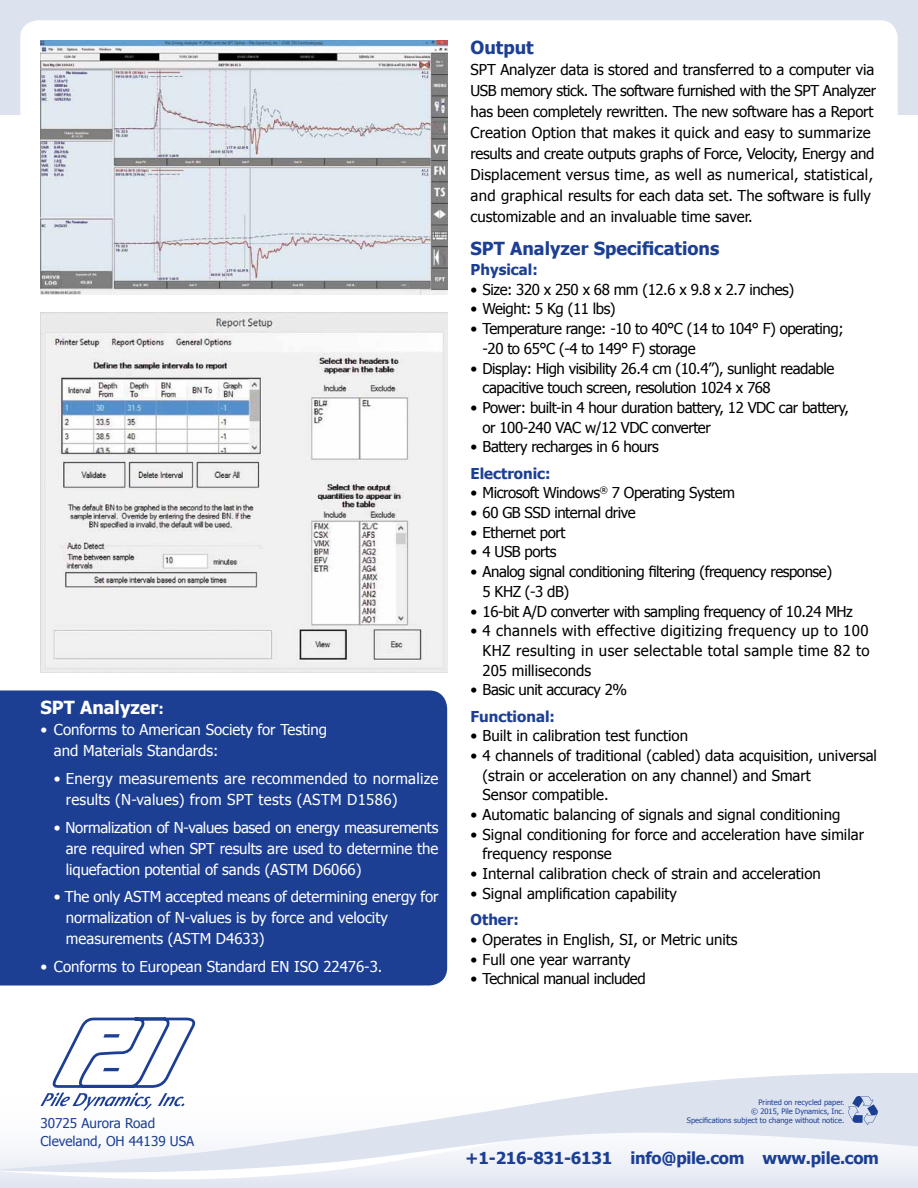
<style>
.page{position:relative;width:918px;height:1188px;background:#fff}
.page>*{position:absolute;margin:0;border:0;box-sizing:border-box;transform-origin:0 0}
.t1{font:700 18px "Tahoma";color:#1c3f94}
.t2{font:700 18px "Tahoma";color:#fff}
.t3{font:700 16.5px "Tahoma";letter-spacing:-.015em;color:#1c3f94}
.t4{font:15px/21px "Tahoma";letter-spacing:-.01em;color:#000}
.t5{font:15px/19.6px "Tahoma";letter-spacing:-.03em;color:#000}
.t6{font:15px/21px "Tahoma";color:#fff}
.t7{font:700 15px "Tahoma";color:#1c3f94}
.t8{font:13.5px/18px "Tahoma";color:#1c3f94}
.t9{font:7.5px/9px "Tahoma";color:#1c3f94;text-align:right}
.s1{font-size:15px}
</style>
<div class="page">
<div style="left:0;top:690px;width:447px;height:296px;background:#1c3f94"></div>
<div style="left:0;top:0;width:918px;height:115px;background:#dde2ef"></div>
<div style="left:20px;top:20px;width:878px;height:199px;background:#fff;border-radius:18px"></div>
<hr style="left:0;top:1184px;width:918px;height:4px;background:#dfe4f0">
<svg style="left:0;top:1175px;width:918px;height:9px;fill:#e5e9f3"></svg>
<svg style="left:0;top:1073px;width:918px;height:102px"></svg>
<img style="left:848px;top:1097px;width:30px;height:28px">
<svg style="left:41px;top:1018px;width:154px;height:93px"></svg>
<img style="left:40px;top:40px;width:407px;height:254px">
<img style="left:40px;top:313px;width:407px;height:359px">
<p class="t2" style="left:40px;top:696px;width:125px">SPT Analyzer<span class="s1">:</span></p>
<p class="t6" style="left:54px;top:719px;width:275px;text-indent:-14px">• Conforms to American Society for Testing and Materials Standards:</p>
<p class="t6" style="left:66px;top:767px;width:374px;text-indent:-12px">• Energy measurements are recommended to normalize results (N-values) from SPT tests (ASTM D1586)</p>
<p class="t6" style="left:66px;top:816px;width:374px;text-align:justify;text-indent:-12px">• Normalization of N-values based on energy measurements are required when SPT results are used to determine the liquefaction potential of sands (ASTM D6066)</p>
<p class="t6" style="left:66px;top:886px;width:374px;text-indent:-12px">• The only ASTM accepted means of determining energy for normalization of N-values is by force and velocity measurements (ASTM D4633)</p>
<p class="t6" style="left:40px;top:956px;width:343px">• Conforms to European Standard EN ISO 22476-3.</p>
<p class="t1" style="left:471px;top:36px;width:65px">Output</p>
<p class="t4" style="left:471px;top:59px;width:407px">SPT Analyzer data is stored and transferred to a computer via USB memory stick. The software furnished with the SPT Analyzer has been completely rewritten. The new software has a Report Creation Option that makes it quick and easy to summarize results and create outputs graphs of Force, Velocity, Energy and Displacement versus time, as well as numerical, statistical, and graphical results for each data set. The software is fully customizable and an invaluable time saver.</p>
<p class="t1" style="left:471px;top:237px;width:250px">SPT Analyzer Specifications</p>
<p class="t7" style="left:471px;top:260px;width:69px">Physical:</p>
<p class="t5" style="left:471px;top:279px;width:325px">• Size: 320 x 250 x 68 mm (12.6 x 9.8 x 2.7 inches)</p>
<p class="t5" style="left:471px;top:299px;width:147px">• Weight: 5 Kg (11 lbs)</p>
<p class="t5" style="left:483px;top:318px;width:363px;text-indent:-12px">• Temperature range: -10 to 40°C (14 to 104° F) operating; -20 to 65°C (-4 to 149° F) storage</p>
<p class="t5" style="left:483px;top:358px;width:353px;text-indent:-12px">• Display: High visibility 26.4 cm (10.4”), sunlight readable capacitive touch screen, resolution 1024 x 768</p>
<p class="t5" style="left:483px;top:397px;width:368px;text-indent:-12px">• Power: built-in 4 hour duration battery, 12 VDC car battery, or 100-240 VAC w/12 VDC converter</p>
<p class="t5" style="left:471px;top:436px;width:190px">• Battery recharges in 6 hours</p>
<p class="t7" style="left:471px;top:464px;width:82px">Electronic:</p>
<p class="t5" style="left:471px;top:483px;width:266px">• Microsoft Windows<sup>®</sup> 7 Operating System</p>
<p class="t5" style="left:471px;top:502px;width:167px">• 60 GB SSD internal drive</p>
<p class="t5" style="left:471px;top:522px;width:96px">• Ethernet port</p>
<p class="t5" style="left:471px;top:542px;width:87px">• 4 USB ports</p>
<p class="t5" style="left:483px;top:561px;width:351px;text-indent:-12px">• Analog signal conditioning filtering (frequency response)<br>5 KHZ (-3 dB)</p>
<p class="t5" style="left:471px;top:601px;width:384px">• 16-bit A/D converter with sampling frequency of 10.24 MHz</p>
<p class="t4" style="left:483px;top:620px;width:389px;line-height:19.6px;text-align:justify;text-indent:-12px">• 4 channels with effective digitizing frequency up to 100<br>KHZ resulting in user selectable total sample time 82 to 205 milliseconds</p>
<p class="t5" style="left:471px;top:679px;width:158px">• Basic unit accuracy 2%</p>
<p class="t7" style="left:471px;top:707px;width:86px">Functional:</p>
<p class="t4" style="left:471px;top:725px;width:219px">• Built in calibration test function</p>
<p class="t4" style="left:483px;top:745px;width:396px;line-height:19.6px;text-indent:-12px">• 4 channels of traditional (cabled) data acquisition, universal (strain or acceleration on any channel) and Smart<br>Sensor compatible.</p>
<p class="t4" style="left:471px;top:804px;width:371px">• Automatic balancing of signals and signal conditioning</p>
<p class="t4" style="left:483px;top:824px;width:383px;line-height:19.6px;text-indent:-12px">• Signal conditioning for force and acceleration have similar frequency response</p>
<p class="t4" style="left:471px;top:863px;width:352px">• Internal calibration check of strain and acceleration</p>
<p class="t4" style="left:471px;top:882px;width:208px">• Signal amplification capability</p>
<p class="t7" style="left:471px;top:910px;width:50px">Other:</p>
<p class="t4" style="left:471px;top:928px;width:269px">• Operates in English, SI, or Metric units</p>
<p class="t4" style="left:471px;top:948px;width:162px">• Full one year warranty</p>
<p class="t5" style="left:471px;top:968px;width:177px">• Technical manual included</p>
<p class="t8" style="left:40px;top:1114px;width:155px">30725 Aurora Road<br>Cleveland, OH 44139 USA</p>
<p class="t9" style="left:687px;top:1097px;width:159px">Printed on recycled paper.<br>© 2015, Pile Dynamics, Inc.<br>Specifications subject to change without notice.</p>
<p class="t3" style="left:465px;top:1148px;width:415px">+1-216-831-6131 info@pile.com www.pile.com</p>
</div>
